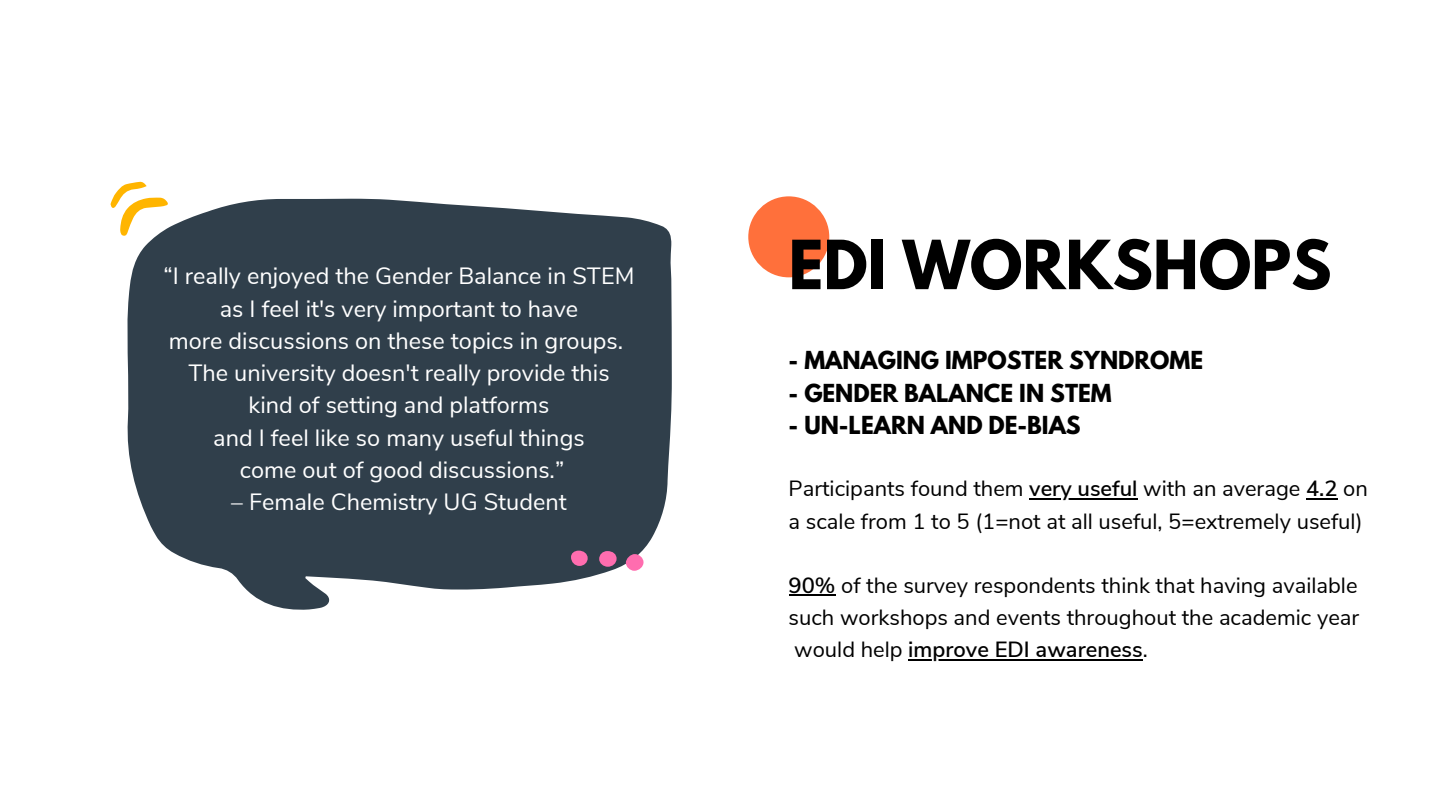
<style>
.page{position:relative;width:1440px;height:810px;background:#fff}
.page>*{position:absolute;margin:0;border:0;box-sizing:border-box;transform-origin:0 0}
.t1{font:700 60px "League Spartan";color:#000}
.t2{font:23.5px/32.3px "Nunito Sans";color:#fff;text-align:center}
.t3{font:22px/32.2px "Nunito Sans";color:#000}
.t4{font:700 22px "League Spartan";color:#000}
.s1{font-weight:600}
</style>
<div class="page">
<div style="left:748px;top:196px;width:81px;height:81px;background:#ff703b;border-radius:50%"></div>
<svg style="left:127px;top:199px;width:545px;height:411px;background:#46545e"></svg>
<svg style="left:110px;top:182px;width:58px;height:54px"></svg>
<hr style="left:1029px;top:498px;width:109px;height:1px;background:#000">
<hr style="left:1306px;top:498px;width:32px;height:1px;background:#000">
<hr style="left:789px;top:594px;width:47px;height:2px;background:#000">
<hr style="left:908px;top:659px;width:235px;height:1px;background:#000">
<svg style="left:571px;top:551px;width:73px;height:20px"></svg>
<p class="t2" style="left:164px;top:260px;width:472px">“I really enjoyed the Gender Balance in STEM</p>
<p class="t2" style="left:169px;top:293px;width:456px">as I feel it's very important to have<br>more discussions on these topics in groups.<br>The university doesn't really provide this kind of setting and platforms<br>and I feel like so many useful things<br>come out of good discussions.”</p>
<p class="t2" style="left:231px;top:487px;width:337px">– Female Chemistry UG Student</p>
<h1 class="t1" style="left:789px;top:235px;width:544px">EDI WORKSHOPS</h1>
<p class="t4" style="left:789px;top:350px;width:416px">- MANAGING IMPOSTER SYNDROME</p>
<p class="t4" style="left:789px;top:382px;width:325px">- GENDER BALANCE IN STEM</p>
<p class="t4" style="left:789px;top:414px;width:294px">- UN-LEARN AND DE-BIAS</p>
<p class="t3" style="left:789px;top:473px;width:581px">Participants found them <span class="s1">very useful</span> with an average <span class="s1">4.2</span> on a scale from 1 to 5 (1=not at all useful, 5=extremely useful)</p>
<p class="t3" style="left:789px;top:570px;width:572px;text-align:justify"><span class="s1">90%</span> of the survey respondents think that having available such workshops and events throughout the academic year would help <span class="s1">improve EDI awareness</span>.</p>
</div>
